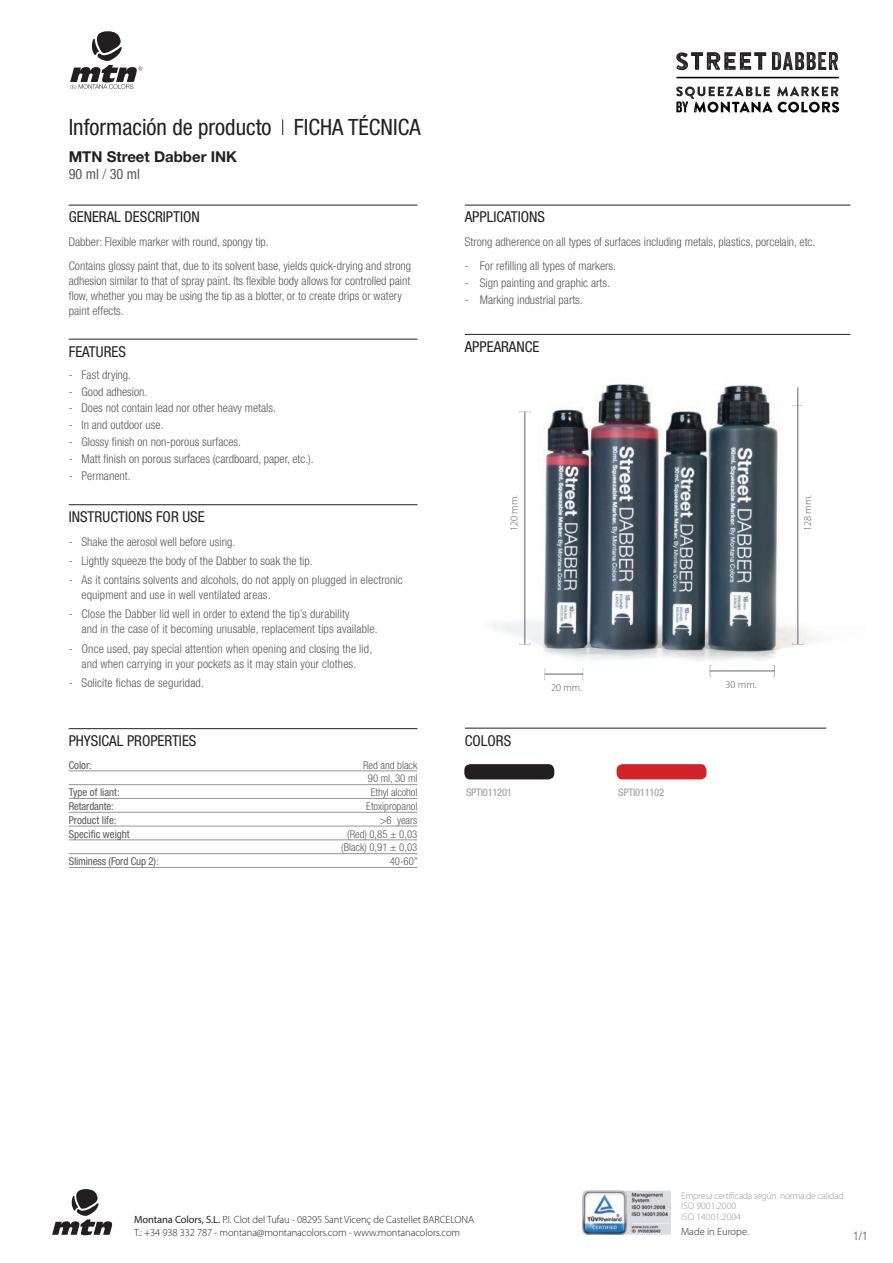
<style>
.page{position:relative;width:893px;height:1263px;background:#fff}
.page>*{position:absolute;margin:0;border:0;box-sizing:border-box;transform-origin:0 0}
.t1{font:condensed 22.5px "Helvetica Neue LT Std";color:#231f20}
.TITOL{font:condensed 15px "Helvetica Neue LT Std";color:#231f20}
.t2{font:700 15px "Helvetica Neue LT Std";color:#231f20}
.t3{font:condensed 14.25px "Helvetica Neue LT Std";color:#57585a}
.Sangries{font:300 condensed 12px/15px "Helvetica Neue LT Std";letter-spacing:.01em;color:#57585a}
.text{font:300 condensed 12px/15px "Helvetica Neue LT Std";color:#57585a}
.OK{font:300 condensed 10.8px "Helvetica Neue LT Std";color:#57585a}
.OK-2{font:condensed 10.8px "Helvetica Neue LT Std";color:#57585a}
.t4{font:300 10.5px "Myriad Pro";letter-spacing:-.01em;color:#231f20}
.t5{font:500 condensed 10.5px "Helvetica Neue LT Std";letter-spacing:-.025em;color:#a8a9ad}
.t6{font:300 10.35px "Myriad Pro";color:#57585a}
.t7{font:300 9.75px "Myriad Pro";letter-spacing:-.03em;color:#939598}
.t8{font:300 9.75px "Myriad Pro";color:#939598}
.s1{font-weight:300}
.s2{font-weight:400}
</style>
<div class="page">
<svg style="left:70px;top:31px;width:72px;height:58px"></svg>
<svg style="left:282px;top:119px;width:1px;height:16px"></svg>
<hr style="left:69px;top:205px;width:348px;height:1px;background:#231f20">
<hr style="left:69px;top:339px;width:348px;height:1px;background:#231f20">
<hr style="left:69px;top:504px;width:348px;height:1px;background:#231f20">
<hr style="left:69px;top:728px;width:348px;height:1px;background:#231f20">
<hr style="left:69px;top:771px;width:348px;height:1px;background:#939598">
<hr style="left:69px;top:784px;width:348px;height:1px;background:#939598">
<hr style="left:69px;top:798px;width:348px;height:1px;background:#939598">
<hr style="left:69px;top:812px;width:348px;height:1px;background:#939598">
<hr style="left:69px;top:826px;width:348px;height:1px;background:#939598">
<hr style="left:69px;top:840px;width:348px;height:1px;background:#939598">
<hr style="left:69px;top:853px;width:348px;height:1px;background:#939598">
<hr style="left:69px;top:867px;width:348px;height:1px;background:#939598">
<hr style="left:465px;top:205px;width:385px;height:1px;background:#231f20">
<hr style="left:465px;top:334px;width:385px;height:1px;background:#231f20">
<hr style="left:465px;top:728px;width:361px;height:1px;background:#231f20">
<svg style="left:52px;top:1189px;width:60px;height:46px"></svg>
<img style="left:583px;top:1191px;width:87px;height:44px">
<img style="left:492px;top:383px;width:326px;height:286px">
<div style="left:464px;top:764px;width:90px;height:15px;background:#231f20;border-radius:6px"></div>
<div style="left:617px;top:764px;width:89px;height:15px;background:#d1232a;border-radius:6px"></div>
<svg style="left:676px;top:87px;width:163px;height:25px"></svg>
<hr style="left:676px;top:77px;width:163px;height:1px;background:#000">
<svg style="left:676px;top:52px;width:90px;height:18px"></svg>
<svg style="left:772px;top:52px;width:66px;height:18px"></svg>
<hr style="left:525px;top:412px;width:1px;height:232px;background:#636366">
<hr style="left:798px;top:387px;width:1px;height:257px;background:#636366">
<hr style="left:545px;top:674px;width:38px;height:1px;background:#636366">
<svg style="left:582px;top:668px;width:1px;height:12px"></svg>
<hr style="left:710px;top:671px;width:64px;height:1px;background:#636366">
<p class="t1" style="left:69px;top:114px;width:353px">Información de producto FICHA TÉCNICA</p>
<p class="t2" style="left:69px;top:147px;width:170px">MTN Street Dabber INK</p>
<p class="t3" style="left:69px;top:165px;width:73px">90 ml <span class="s1">/</span> 30 ml</p>
<p class="TITOL" style="left:69px;top:208px;width:133px">GENERAL DESCRIPTION</p>
<p class="text" style="left:69px;top:234px;width:202px">Dabber: Flexible marker with round, spongy tip.</p>
<p class="text" style="left:69px;top:258px;width:344px">Contains glossy paint that, due to its solvent base, yields quick-drying and strong adhesion similar to that of spray paint. Its flexible body allows for controlled paint flow, whether you may be using the tip as a blotter, or to create drips or watery paint effects.</p>
<p class="TITOL" style="left:69px;top:342px;width:59px">FEATURES</p>
<p class="Sangries" style="left:69px;top:367px;width:64px">- Fast drying.</p>
<p class="Sangries" style="left:69px;top:384px;width:80px">- Good adhesion.</p>
<p class="Sangries" style="left:69px;top:400px;width:209px">- Does not contain lead nor other heavy metals.</p>
<p class="Sangries" style="left:69px;top:417px;width:96px">- In and outdoor use.</p>
<p class="Sangries" style="left:69px;top:434px;width:174px">- Glossy finish on non-porous surfaces.</p>
<p class="Sangries" style="left:69px;top:451px;width:247px">- Matt finish on porous surfaces (cardboard, paper, etc.).</p>
<p class="Sangries" style="left:69px;top:468px;width:63px">- Permanent.</p>
<p class="TITOL" style="left:69px;top:508px;width:137px">INSTRUCTIONS FOR USE</p>
<p class="Sangries" style="left:69px;top:534px;width:168px">- Shake the aerosol well before using.</p>
<p class="text" style="left:69px;top:553px;width:245px">- Lightly squeeze the body of the Dabber to soak the tip.</p>
<p class="Sangries" style="left:81px;top:572px;width:323px;text-indent:-13px">- As it contains solvents and alcohols, do not apply on plugged in electronic equipment and use in well ventilated areas.</p>
<p class="Sangries" style="left:81px;top:606px;width:298px;text-indent:-13px">- Close the Dabber lid well in order to extend the tip’s durability<br>and in the case of it becoming unusable, replacement tips available.</p>
<p class="Sangries" style="left:69px;top:641px;width:305px;text-align:center">- Once used, pay special attention when opening and closing the lid, and when carrying in your pockets as it may stain your clothes.</p>
<p class="Sangries" style="left:69px;top:675px;width:137px">- Solicite fichas de seguridad.</p>
<p class="TITOL" style="left:69px;top:732px;width:129px">PHYSICAL PROPERTIES</p>
<p class="OK-2" style="left:69px;top:758px;width:25px">Color:</p>
<p class="OK" style="left:363px;top:758px;width:56px">Red and black</p>
<p class="OK" style="left:368px;top:772px;width:51px">90 ml, 30 ml</p>
<p class="OK-2" style="left:69px;top:786px;width:52px">Type of liant:</p>
<p class="OK" style="left:371px;top:786px;width:48px">Ethyl alcohol</p>
<p class="OK-2" style="left:69px;top:800px;width:47px">Retardante:</p>
<p class="OK" style="left:366px;top:800px;width:53px">Etoxipropanol</p>
<p class="OK-2" style="left:69px;top:814px;width:49px">Product life:</p>
<p class="OK" style="left:380px;top:814px;width:39px">&gt;6 years</p>
<p class="OK-2" style="left:69px;top:827px;width:62px">Specific weight</p>
<p class="OK" style="left:347px;top:827px;width:72px">(Red) 0,85 ± 0,03</p>
<p class="OK" style="left:341px;top:841px;width:78px">(Black) 0,91 ± 0,03</p>
<p class="OK-2" style="left:69px;top:855px;width:91px">Sliminess (Ford Cup 2)<span class="s1">:</span></p>
<p class="OK" style="left:390px;top:855px;width:30px">40-60”</p>
<p class="TITOL" style="left:465px;top:208px;width:82px">APPLICATIONS</p>
<p class="text" style="left:465px;top:234px;width:352px">Strong adherence on all types of surfaces including metals, plastics, porcelain, etc.</p>
<p class="text" style="left:465px;top:258px;width:153px">- For refilling all types of markers.</p>
<p class="text" style="left:465px;top:275px;width:147px">- Sign painting and graphic arts.</p>
<p class="text" style="left:465px;top:292px;width:120px">- Marking industrial parts.</p>
<p class="TITOL" style="left:465px;top:338px;width:76px">APPEARANCE</p>
<p class="t6" style="left:508px;top:531px;width:38px;rotate:-90deg">120 mm.</p>
<p class="t6" style="left:801px;top:531px;width:38px;rotate:-90deg">128 mm.</p>
<p class="TITOL" style="left:465px;top:731px;width:48px">COLORS</p>
<p class="t6" style="left:551px;top:681px;width:33px">20 mm.</p>
<p class="t6" style="left:725px;top:678px;width:33px">30 mm.</p>
<p class="t5" style="left:466px;top:786px;width:47px">SPTI011201</p>
<p class="t5" style="left:618px;top:786px;width:47px">SPTI011102</p>
<p class="t7" style="left:681px;top:1189px;width:164px">Empresa certificada según norma de calidad</p>
<p class="t8" style="left:681px;top:1200px;width:57px">ISO 9001:2000</p>
<p class="t8" style="left:681px;top:1210px;width:61px">ISO 14001:2004</p>
<p class="t4" style="left:134px;top:1213px;width:341px"><span class="s2">Montana Colors, S.L.</span> P.I. Clot del Tufau - 08295 Sant Vicenç de Castellet BARCELONA</p>
<p class="t4" style="left:134px;top:1226px;width:327px">T.: +34 938 332 787 - montana@montanacolors.com - www.montanacolors.com</p>
<p class="t4" style="left:681px;top:1225px;width:69px">Made in Europe.</p>
<p class="text" style="left:853px;top:1228px;width:16px">1/1</p>
</div>
